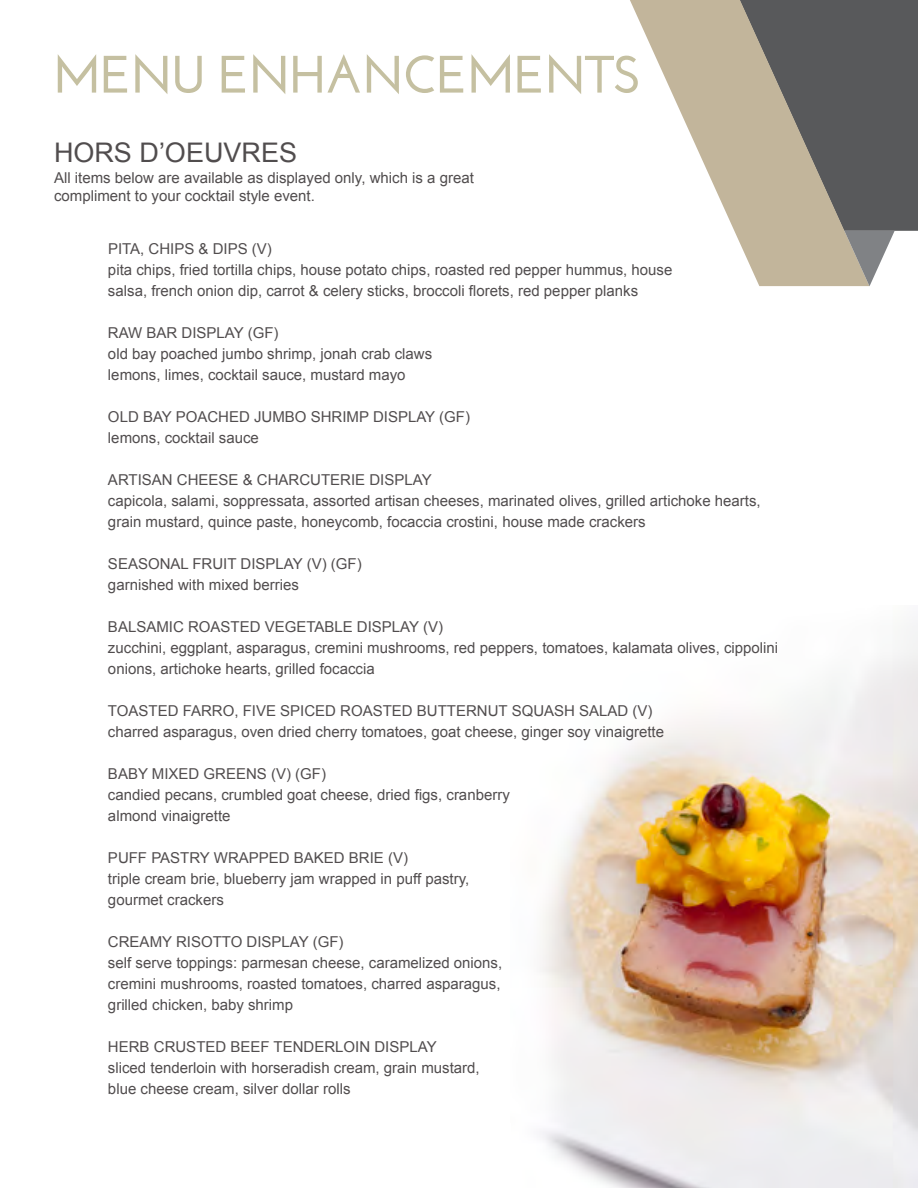
<style>
.page{position:relative;width:918px;height:1188px;background:#fff}
.page>*{position:absolute;margin:0;border:0;box-sizing:border-box;transform-origin:0 0}
.t1{font:700 52.5px "Josefin Sans";letter-spacing:-.03em;color:#c5c0a1}
.t2{font:27px "Arial";color:#514d4e}
.t3{font:15px/21px "Arial";color:#514d4e}
</style>
<div class="page">
<img style="left:540px;top:623px;width:378px;height:565px">
<svg style="left:630px;top:0;width:110px;height:243px"></svg>
<svg style="left:740px;top:0;width:178px;height:286px"></svg>
<h1 class="t1" style="left:52px;top:44px;width:591px">MENU ENHANCEMENTS</h1>
<h2 class="t2" style="left:54px;top:135px;width:245px">HORS D’OEUVRES</h2>
<p class="t3" style="left:54px;top:170px;width:421px;line-height:17.2px">All items below are available as displayed only, which is a great compliment to your cocktail style event.</p>
<p class="t3" style="left:108px;top:239px;width:566px">PITA, CHIPS &amp; DIPS (V)<br>pita chips, fried tortilla chips, house potato chips, roasted red pepper hummus, house salsa, french onion dip, carrot &amp; celery sticks, broccoli florets, red pepper planks</p>
<p class="t3" style="left:108px;top:323px;width:326px">RAW BAR DISPLAY (GF)<br>old bay poached jumbo shrimp, jonah crab claws lemons, limes, cocktail sauce, mustard mayo</p>
<p class="t3" style="left:108px;top:407px;width:364px">OLD BAY POACHED JUMBO SHRIMP DISPLAY (GF) lemons, cocktail sauce</p>
<p class="t3" style="left:108px;top:470px;width:654px">ARTISAN CHEESE &amp; CHARCUTERIE DISPLAY<br>capicola, salami, soppressata, assorted artisan cheeses, marinated olives, grilled artichoke hearts, grain mustard, quince paste, honeycomb, focaccia crostini, house made crackers</p>
<p class="t3" style="left:108px;top:554px;width:255px">SEASONAL FRUIT DISPLAY (V) (GF) garnished with mixed berries</p>
<p class="t3" style="left:108px;top:617px;width:672px">BALSAMIC ROASTED VEGETABLE DISPLAY (V)<br>zucchini, eggplant, asparagus, cremini mushrooms, red peppers, tomatoes, kalamata olives, cippolini onions, artichoke hearts, grilled focaccia</p>
<p class="t3" style="left:108px;top:701px;width:558px">TOASTED FARRO, FIVE SPICED ROASTED BUTTERNUT SQUASH SALAD (V) charred asparagus, oven dried cherry tomatoes, goat cheese, ginger soy vinaigrette</p>
<p class="t3" style="left:108px;top:764px;width:403px">BABY MIXED GREENS (V) (GF)<br>candied pecans, crumbled goat cheese, dried figs, cranberry almond vinaigrette</p>
<p class="t3" style="left:108px;top:848px;width:363px">PUFF PASTRY WRAPPED BAKED BRIE (V)<br>triple cream brie, blueberry jam wrapped in puff pastry, gourmet crackers</p>
<p class="t3" style="left:108px;top:932px;width:396px">CREAMY RISOTTO DISPLAY (GF)<br>self serve toppings: parmesan cheese, caramelized onions, cremini mushrooms, roasted tomatoes, charred asparagus, grilled chicken, baby shrimp</p>
<p class="t3" style="left:108px;top:1037px;width:373px">HERB CRUSTED BEEF TENDERLOIN DISPLAY<br>sliced tenderloin with horseradish cream, grain mustard, blue cheese cream, silver dollar rolls</p>
</div>
